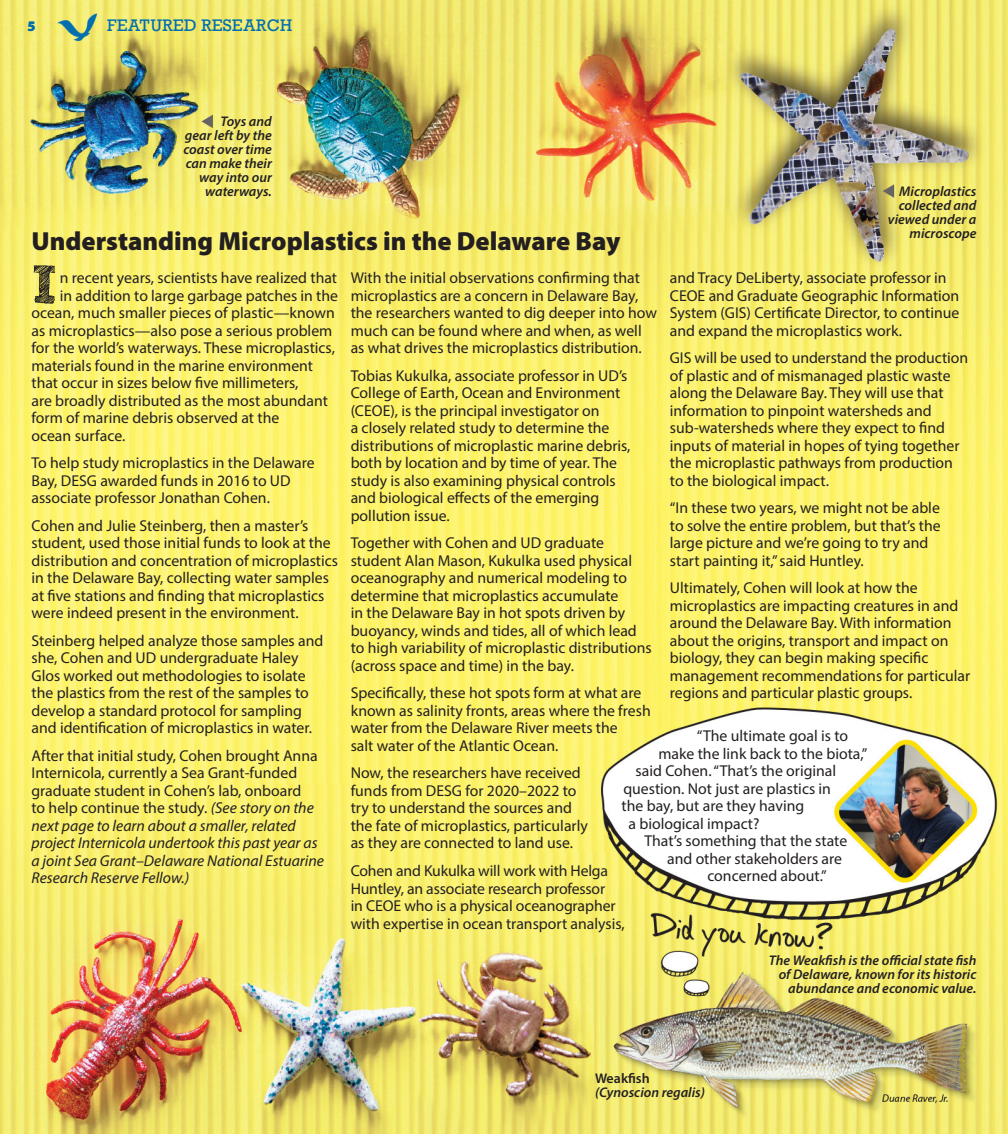
<style>
.page{position:relative;width:1008px;height:1134px;background:#fff}
.page>*{position:absolute;margin:0;border:0;box-sizing:border-box;transform-origin:0 0}
.stories{font:54.07px "Sketch Rockwell";color:#231f20}
.t1{font:900 26.25px "Myriad Pro";color:#231f20}
.stories-2{font:15.75px/17.5px "Myriad Pro";color:#231f20}
.stories-3{font:italic 15.75px/17.5px "Myriad Pro";color:#231f20}
.t2{font:15.75px "Rockwell";letter-spacing:.02em;color:#006faf}
.stories-4{font:italic 600 14px/14px "Myriad Pro";color:#231f20;text-align:right}
.stories-5{font:600 14px "Myriad Pro";color:#231f20}
.t3{font:900 14px "Myriad Pro";color:#006faf}
.s1{font-style:normal}
</style>
<div class="page">
<img style="left:0;top:0;width:1008px;height:1134px">
<svg style="left:883px;top:184px;width:11px;height:14px"></svg>
<svg style="left:201px;top:115px;width:12px;height:13px"></svg>
<p class="t3" style="left:27px;top:18px;width:10px">5</p>
<p class="t2" style="left:107px;top:15px;width:187px">FEATURED RESEARCH</p>
<p class="stories-4" style="left:183px;top:114px;width:90px">Toys and<br>gear left by the coast over time can make their way into our waterways.</p>
<p class="t1" style="left:32px;top:226px;width:590px">Understanding Microplastics in the Delaware Bay</p>
<p class="stories-4" style="left:888px;top:184px;width:90px">Microplastics collected and viewed under a microscope</p>
<p class="stories" style="left:32px;top:255px;width:27px">I</p>
<p class="stories-2" style="left:60px;top:269px;width:279px">n recent years, scientists have realized that</p>
<p class="stories-2" style="left:60px;top:286px;width:280px">in addition to large garbage patches in the</p>
<p class="stories-2" style="left:32px;top:304px;width:305px">ocean, much smaller pieces of plastic—known</p>
<p class="stories-2" style="left:32px;top:321px;width:302px">as microplastics—also pose a serious problem</p>
<p class="stories-2" style="left:32px;top:339px;width:305px">for the world’s waterways. These microplastics,</p>
<p class="stories-2" style="left:32px;top:356px;width:283px">materials found in the marine environment</p>
<p class="stories-2" style="left:32px;top:374px;width:269px">that occur in sizes below five millimeters,</p>
<p class="stories-2" style="left:32px;top:391px;width:298px">are broadly distributed as the most abundant</p>
<p class="stories-2" style="left:32px;top:409px;width:249px">form of marine debris observed at the</p>
<p class="stories-2" style="left:32px;top:426px;width:95px">ocean surface.</p>
<p class="stories-2" style="left:32px;top:454px;width:285px">To help study microplastics in the Delaware<br>Bay, DESG awarded funds in 2016 to UD associate professor Jonathan Cohen.</p>
<p class="stories-2" style="left:32px;top:517px;width:308px">Cohen and Julie Steinberg, then a master’s student, used those initial funds to look at the distribution and concentration of microplastics in the Delaware Bay, collecting water samples at five stations and finding that microplastics were indeed present in the environment.</p>
<p class="stories-2" style="left:32px;top:632px;width:293px">Steinberg helped analyze those samples and she, Cohen and UD undergraduate Haley Glos worked out methodologies to isolate the plastics from the rest of the samples to develop a standard protocol for sampling and identification of microplastics in water.</p>
<p class="stories-3" style="left:32px;top:747px;width:294px"><span class="s1">After that initial study, Cohen brought Anna Internicola, currently a Sea Grant-funded graduate student in Cohen’s lab, onboard<br>to help continue the study.</span> (See story on the next page to learn about a smaller, related project Internicola undertook this past year as a joint Sea Grant–Delaware National Estuarine Research Reserve Fellow.)</p>
<p class="stories-2" style="left:351px;top:269px;width:308px">With the initial observations confirming that microplastics are a concern in Delaware Bay, the researchers wanted to dig deeper into how much can be found where and when, as well as what drives the microplastics distribution.</p>
<p class="stories-2" style="left:351px;top:366px;width:281px">Tobias Kukulka, associate professor in UD’s College of Earth, Ocean and Environment (CEOE), is the principal investigator on<br>a closely related study to determine the distributions of microplastic marine debris, both by location and by time of year. The study is also examining physical controls and biological effects of the emerging pollution issue.</p>
<p class="stories-2" style="left:351px;top:534px;width:303px">Together with Cohen and UD graduate student Alan Mason, Kukulka used physical oceanography and numerical modeling to determine that microplastics accumulate<br>in the Delaware Bay in hot spots driven by buoyancy, winds and tides, all of which lead to high variability of microplastic distributions (across space and time) in the bay.</p>
<p class="stories-2" style="left:351px;top:684px;width:302px">Specifically, these hot spots form at what are known as salinity fronts, areas where the fresh water from the Delaware River meets the<br>salt water of the Atlantic Ocean.</p>
<p class="stories-2" style="left:351px;top:764px;width:239px">Now, the researchers have received funds from DESG for 2020–2022 to try to understand the sources and the fate of microplastics, particularly as they are connected to land use.</p>
<p class="stories-2" style="left:351px;top:862px;width:276px">Cohen and Kukulka will work with Helga Huntley, an associate research professor<br>in CEOE who is a physical oceanographer with expertise in ocean transport analysis,</p>
<p class="stories-2" style="left:670px;top:269px;width:291px">and Tracy DeLiberty, associate professor in CEOE and Graduate Geographic Information System (GIS) Certificate Director, to continue and expand the microplastics work.</p>
<p class="stories-2" style="left:670px;top:349px;width:300px">GIS will be used to understand the production of plastic and of mismanaged plastic waste along the Delaware Bay. They will use that information to pinpoint watersheds and sub-watersheds where they expect to find inputs of material in hopes of tying together the microplastic pathways from production to the biological impact.</p>
<p class="stories-2" style="left:670px;top:499px;width:272px">“In these two years, we might not be able to solve the entire problem, but that’s the large picture and we’re going to try and start painting it,” said Huntley.</p>
<p class="stories-2" style="left:670px;top:579px;width:302px">Ultimately, Cohen will look at how the microplastics are impacting creatures in and around the Delaware Bay. With information about the origins, transport and impact on biology, they can begin making specific management recommendations for particular regions and particular plastic groups.</p>
<p class="stories-2" style="left:697px;top:727px;width:153px">“The ultimate goal is to</p>
<p class="stories-2" style="left:658px;top:744px;width:211px">make the link back to the biota,”</p>
<p class="stories-2" style="left:636px;top:762px;width:202px">said Cohen. “That’s the original</p>
<p class="stories-2" style="left:623px;top:779px;width:209px">question. Not just are plastics in</p>
<p class="stories-2" style="left:622px;top:797px;width:184px">the bay, but are they having</p>
<p class="stories-2" style="left:629px;top:814px;width:132px">a biological impact?</p>
<p class="stories-2" style="left:644px;top:832px;width:204px">That’s something that the state</p>
<p class="stories-2" style="left:667px;top:849px;width:176px">and other stakeholders are</p>
<p class="stories-2" style="left:707px;top:867px;width:121px">concerned about.”</p>
<p class="stories-4" style="left:769px;top:953px;width:209px">The Weakfish is the official state fish of Delaware, known for its historic abundance and economic value.</p>
<p class="stories-5" style="left:595px;top:1070px;width:56px">Weakfish</p>
<p class="stories-4" style="left:595px;top:1085px;width:112px">(Cynoscion regalis)</p>
</div>
